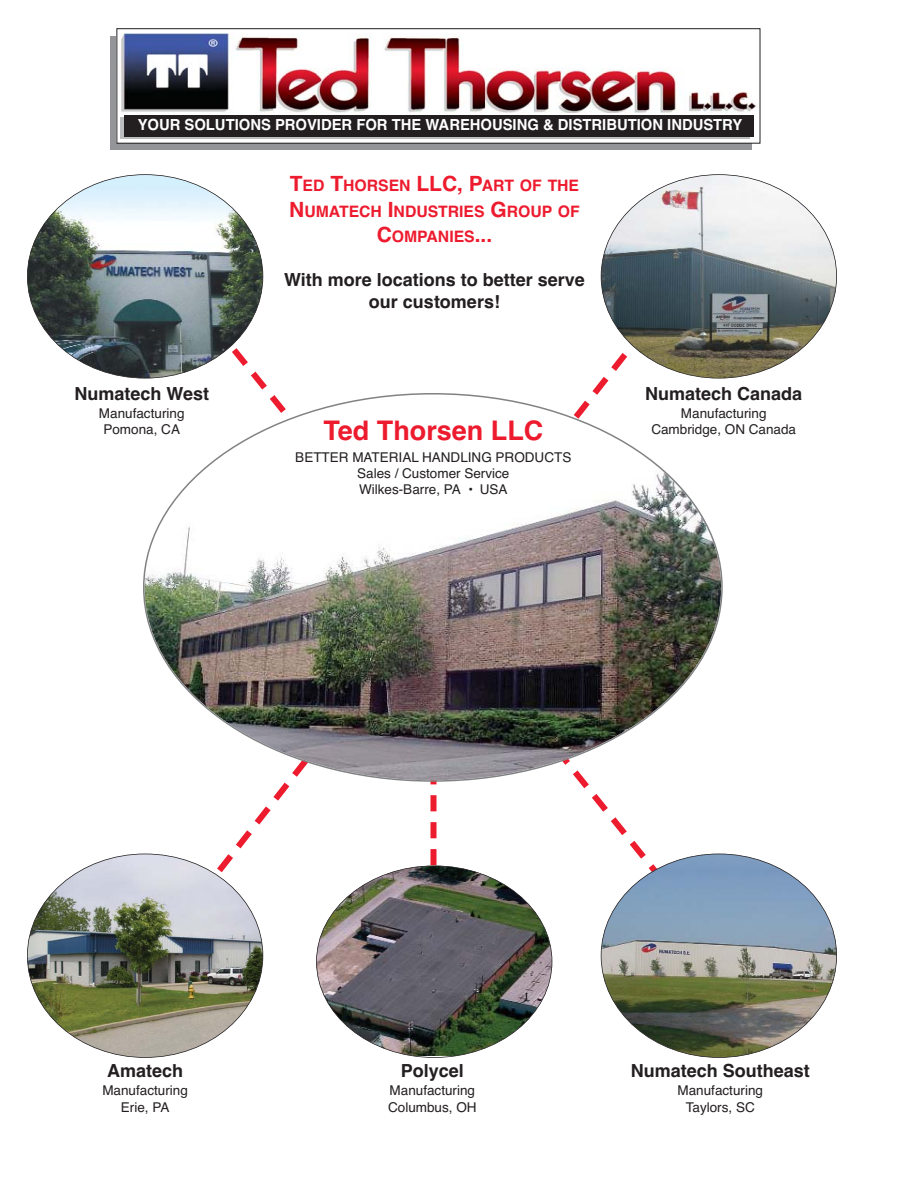
<style>
.page{position:relative;width:918px;height:1188px;background:#fff}
.page>*{position:absolute;margin:0;border:0;box-sizing:border-box;transform-origin:0 0}
.t1{font:700 27px "Helvetica";color:#ed1b2e}
.t2{font:700 18px/21.6px "Helvetica";color:#231f20;text-align:center}
.t3{font:700 15.75px/25.2px "Helvetica";color:#ed1b2e;text-align:center}
.t4{font:700 15.3px "Helvetica";color:#fff}
.t5{font:13.5px/16.2px "Helvetica";color:#231f20;text-align:center}
.s1{font-size:21px}
</style>
<div class="page">
<svg style="left:131px;top:224px;width:597px;height:735px"></svg>
<img style="left:143px;top:393px;width:580px;height:389px">
<img style="left:601px;top:175px;width:236px;height:203px;border-radius:50%">
<img style="left:27px;top:175px;width:236px;height:203px;border-radius:50%">
<img style="left:316px;top:866px;width:236px;height:190px">
<img style="left:601px;top:854px;width:236px;height:203px;border-radius:50%">
<svg style="left:110px;top:36px;width:641px;height:114px;background:#888a8d"></svg>
<div style="left:117px;top:29px;width:643px;height:114px;background:#fff"></div>
<img style="left:121px;top:34px;width:635px;height:79px">
<div style="left:117px;top:28px;width:643px;height:115px;border:1px solid #231f20"></div>
<div style="left:121px;top:117px;width:629px;height:22px;background:linear-gradient(to right,#bbbdbf,#bbbdbf)"></div>
<div style="left:125px;top:115px;width:629px;height:21px;background:#231f20"></div>
<img style="left:27px;top:854px;width:236px;height:203px;border-radius:50%">
<p class="t4" style="left:138px;top:119px;width:606px">YOUR SOLUTIONS PROVIDER FOR THE WAREHOUSING &amp; DISTRIBUTION INDUSTRY</p>
<h2 class="t2" style="left:74px;top:384px;width:136px">Numatech West</h2>
<p class="t5" style="left:99px;top:406px;width:87px">Manufacturing<br>Pomona, CA</p>
<p class="t3" style="left:289px;top:175px;width:292px"><span class="s1">T</span>ED <span class="s1">T</span>HORSEN <span class="s1">LLC, P</span>ART OF THE<br><span class="s1">N</span>UMATECH <span class="s1">I</span>NDUSTRIES <span class="s1">G</span>ROUP OF<br><span class="s1">C</span>OMPANIES<span class="s1">...</span></p>
<h2 class="t2" style="left:284px;top:271px;width:302px">With more locations to better serve our customers!</h2>
<h1 class="t1" style="left:323px;top:421px;width:222px">Ted Thorsen LLC</h1>
<p class="t5" style="left:295px;top:450px;width:278px">BETTER MATERIAL HANDLING PRODUCTS<br>Sales / Customer Service<br>Wilkes-Barre, PA • USA</p>
<h2 class="t2" style="left:645px;top:384px;width:159px">Numatech Canada</h2>
<p class="t5" style="left:651px;top:406px;width:146px">Manufacturing<br>Cambridge, ON Canada</p>
<h2 class="t2" style="left:107px;top:1062px;width:78px">Amatech</h2>
<p class="t5" style="left:102px;top:1084px;width:87px">Manufacturing<br>Erie, PA</p>
<h2 class="t2" style="left:401px;top:1062px;width:65px">Polycel</h2>
<p class="t5" style="left:388px;top:1084px;width:90px;text-align:left">Manufacturing<br>Columbus, OH</p>
<h2 class="t2" style="left:631px;top:1062px;width:181px">Numatech Southeast</h2>
<p class="t5" style="left:677px;top:1084px;width:87px">Manufacturing<br>Taylors, SC</p>
</div>
